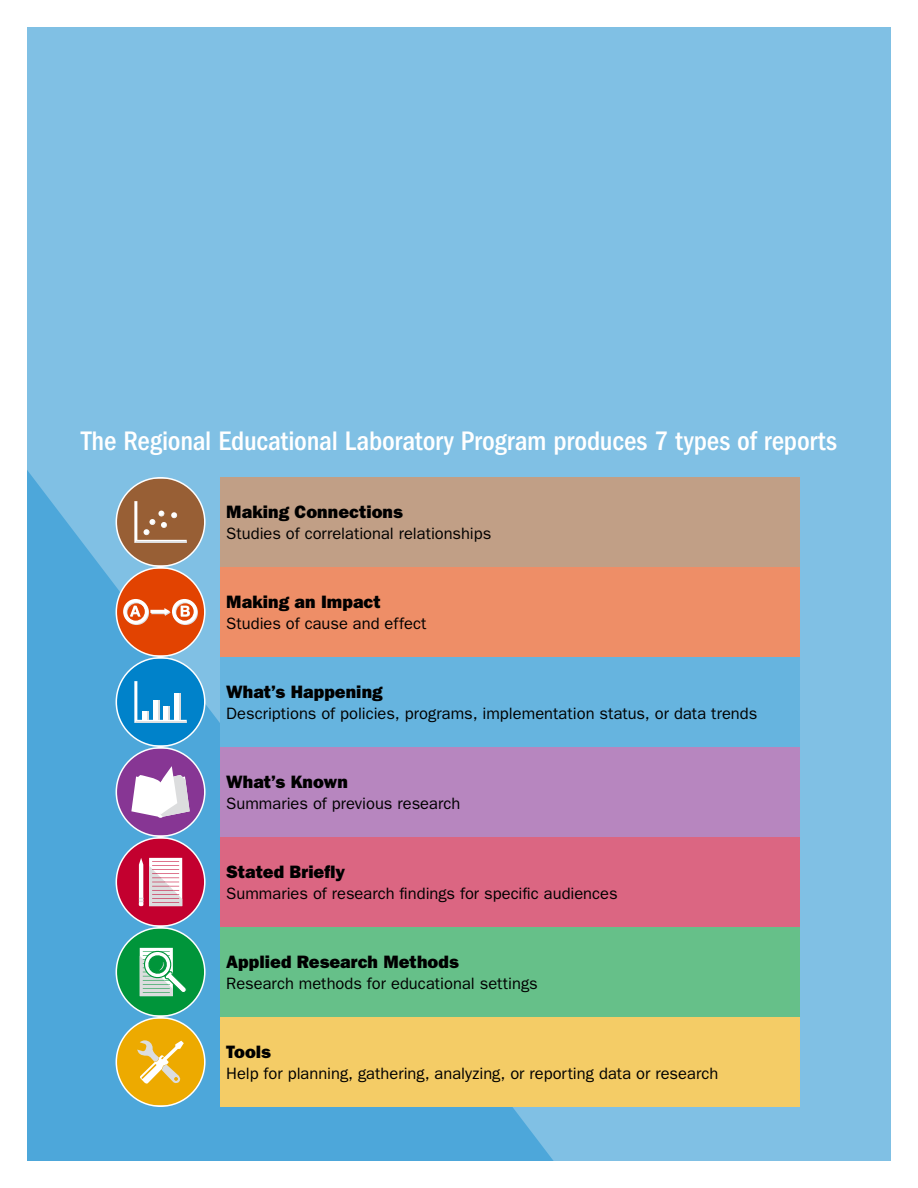
<style>
.page{position:relative;width:918px;height:1188px;background:#fff}
.page>*{position:absolute;margin:0;border:0;box-sizing:border-box;transform-origin:0 0}
.t1{font:500 condensed 27.75px "ITC Franklin Gothic Std";letter-spacing:-.005em;color:#fff}
.t2{font:18px "ITC Franklin Gothic Std Hvy";letter-spacing:.005em;color:#000}
.t3{font:16.5px "ITC Franklin Gothic Std";color:#000}
</style>
<div class="page">
<div style="left:27px;top:27px;width:864px;height:1134px;background:#80c0e4"></div>
<svg style="left:27px;top:470px;width:527px;height:691px;background:#54aadb"></svg>
<div style="left:220px;top:1017px;width:580px;height:90px;background:#f4cc66"></div>
<div style="left:220px;top:477px;width:580px;height:90px;background:#c19f86"></div>
<div style="left:220px;top:567px;width:580px;height:90px;background:#ee8e67"></div>
<div style="left:220px;top:657px;width:580px;height:90px;background:#66b4df"></div>
<div style="left:220px;top:747px;width:580px;height:90px;background:#b786bf"></div>
<div style="left:220px;top:837px;width:580px;height:90px;background:#db6682"></div>
<div style="left:220px;top:927px;width:580px;height:90px;background:#66c089"></div>
<svg style="left:117px;top:478px;width:87px;height:628px;background:#938c84"></svg>
<h2 class="t1" style="left:81px;top:425px;width:758px">The Regional Educational Laboratory Program produces 7 types of reports</h2>
<h3 class="t2" style="left:226px;top:501px;width:178px">Making Connections</h3>
<p class="t3" style="left:226px;top:524px;width:267px">Studies of correlational relationships</p>
<h3 class="t2" style="left:226px;top:591px;width:156px">Making an Impact</h3>
<p class="t3" style="left:226px;top:614px;width:202px">Studies of cause and effect</p>
<h3 class="t2" style="left:226px;top:681px;width:158px">What’s Happening</h3>
<p class="t3" style="left:226px;top:704px;width:533px">Descriptions of policies, programs, implementation status, or data trends</p>
<h3 class="t2" style="left:226px;top:771px;width:123px">What’s Known</h3>
<p class="t3" style="left:226px;top:794px;width:236px">Summaries of previous research</p>
<h3 class="t2" style="left:226px;top:861px;width:120px">Stated Briefly</h3>
<p class="t3" style="left:226px;top:884px;width:393px">Summaries of research findings for specific audiences</p>
<h3 class="t2" style="left:226px;top:951px;width:234px">Applied Research Methods</h3>
<p class="t3" style="left:226px;top:974px;width:313px">Research methods for educational settings</p>
<h3 class="t2" style="left:226px;top:1041px;width:46px">Tools</h3>
<p class="t3" style="left:226px;top:1064px;width:494px">Help for planning, gathering, analyzing, or reporting data or research</p>
</div>
